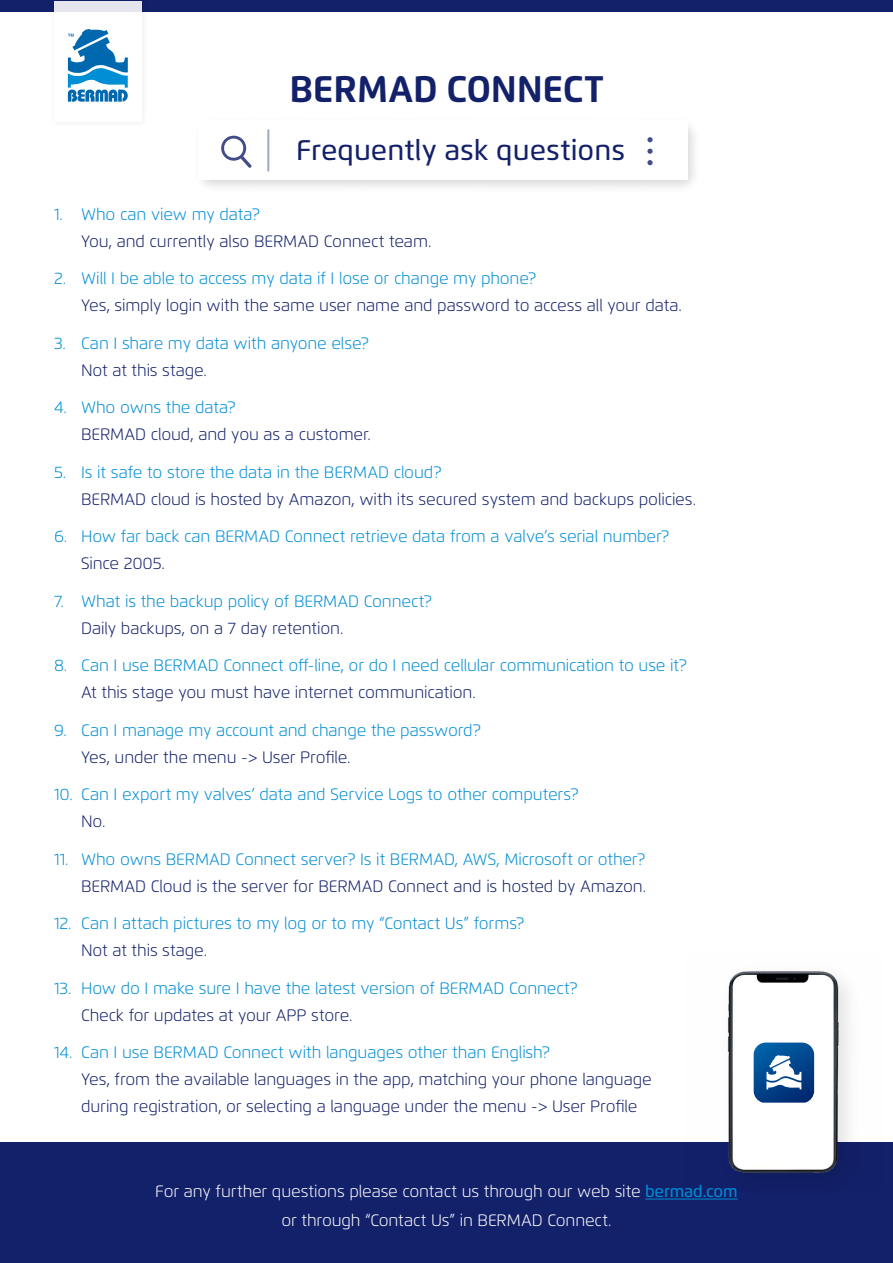
<style>
.page{position:relative;width:893px;height:1263px;background:#fff}
.page>*{position:absolute;margin:0;border:0;box-sizing:border-box;transform-origin:0 0}
.t1{font:700 36.9px "Flexo";letter-spacing:-.01em;color:#13216a}
.t2{font:500 28.5px "Flexo";color:#13216a}
.t3{font:300 16.5px "Flexo";letter-spacing:-.01em;color:#008ed5}
.t4{font:300 16.5px/27px "Flexo";letter-spacing:-.01em;color:#13216a}
.t5{font:300 16.5px/28.5px "Flexo";letter-spacing:-.01em;color:#fff;text-align:center}
.s1{font-weight:500;color:#008ed5}
</style>
<div class="page">
<div style="left:0;top:1142px;width:893px;height:121px;background:#13216a"></div>
<div style="left:0;top:0;width:893px;height:12px;background:#13216a"></div>
<svg style="left:221px;top:136px;width:31px;height:32px"></svg>
<hr style="left:267px;top:129px;width:2px;height:43px;background:#13216a">
<svg style="left:647px;top:137px;width:6px;height:28px"></svg>
<hr style="left:645px;top:1198px;width:93px;height:1px;background:#008ed5">
<div style="left:717px;top:961px;width:147px;height:238px;background:#111f67"></div>
<img style="left:717px;top:961px;width:147px;height:214px">
<svg style="left:754px;top:1042px;width:60px;height:60px;background:#3a70a6"></svg>
<div style="left:49px;top:0;width:101px;height:129px;background:#000;opacity:.1"></div>
<svg style="left:54px;top:1px;width:88px;height:120px"></svg>
<svg style="left:68px;top:29px;width:60px;height:73px"></svg>
<h1 class="t1" style="left:289px;top:66px;width:316px">BERMAD CONNECT</h1>
<h2 class="t2" style="left:296px;top:132px;width:330px">Frequently ask questions</h2>
<p class="t3" style="left:54px;top:204px;width:207px">1. Who can view my data?</p>
<p class="t4" style="left:81px;top:228px;width:352px">You, and currently also BERMAD Connect team.</p>
<p class="t3" style="left:54px;top:269px;width:484px">2. Will I be able to access my data if I lose or change my phone?</p>
<p class="t4" style="left:81px;top:292px;width:602px">Yes, simply login with the same user name and password to access all your data.</p>
<p class="t3" style="left:54px;top:333px;width:317px">3. Can I share my data with anyone else?</p>
<p class="t4" style="left:81px;top:357px;width:128px">Not at this stage.</p>
<p class="t3" style="left:54px;top:398px;width:183px">4. Who owns the data?</p>
<p class="t4" style="left:81px;top:421px;width:292px">BERMAD cloud, and you as a customer.</p>
<p class="t3" style="left:54px;top:462px;width:389px">5. Is it safe to store the data in the BERMAD cloud?</p>
<p class="t4" style="left:81px;top:486px;width:616px">BERMAD cloud is hosted by Amazon, with its secured system and backups policies.</p>
<p class="t3" style="left:54px;top:527px;width:617px">6. How far back can BERMAD Connect retrieve data from a valve’s serial number?</p>
<p class="t4" style="left:81px;top:550px;width:85px">Since 2005.</p>
<p class="t3" style="left:54px;top:591px;width:380px">7. What is the backup policy of BERMAD Connect?</p>
<p class="t4" style="left:81px;top:615px;width:264px">Daily backups, on a 7 day retention.</p>
<p class="t3" style="left:54px;top:656px;width:634px">8. Can I use BERMAD Connect off-line, or do I need cellular communication to use it?</p>
<p class="t4" style="left:81px;top:679px;width:396px">At this stage you must have internet communication.</p>
<p class="t3" style="left:54px;top:720px;width:428px">9. Can I manage my account and change the password?</p>
<p class="t4" style="left:81px;top:744px;width:271px">Yes, under the menu -&gt; User Profile.</p>
<p class="t3" style="left:54px;top:785px;width:526px">10. Can I export my valves’ data and Service Logs to other computers?</p>
<p class="t4" style="left:81px;top:808px;width:26px">No.</p>
<p class="t3" style="left:54px;top:849px;width:593px">11. Who owns BERMAD Connect server? Is it BERMAD, AWS, Microsoft or other?</p>
<p class="t4" style="left:81px;top:873px;width:567px">BERMAD Cloud is the server for BERMAD Connect and is hosted by Amazon.</p>
<p class="t3" style="left:54px;top:914px;width:472px">12. Can I attach pictures to my log or to my “Contact Us” forms?</p>
<p class="t4" style="left:81px;top:937px;width:128px">Not at this stage.</p>
<p class="t3" style="left:54px;top:978px;width:525px">13. How do I make sure I have the latest version of BERMAD Connect?</p>
<p class="t4" style="left:81px;top:1002px;width:273px">Check for updates at your APP store.</p>
<p class="t3" style="left:54px;top:1043px;width:497px">14. Can I use BERMAD Connect with languages other than English?</p>
<p class="t4" style="left:81px;top:1066px;width:572px">Yes, from the available languages in the app, matching your phone language during registration, or selecting a language under the menu -&gt; User Profile</p>
<p class="t5" style="left:155px;top:1177px;width:584px">For any further questions please contact us through our web site <span class="s1">bermad.com </span>or through “Contact Us” in BERMAD Connect.</p>
</div>
